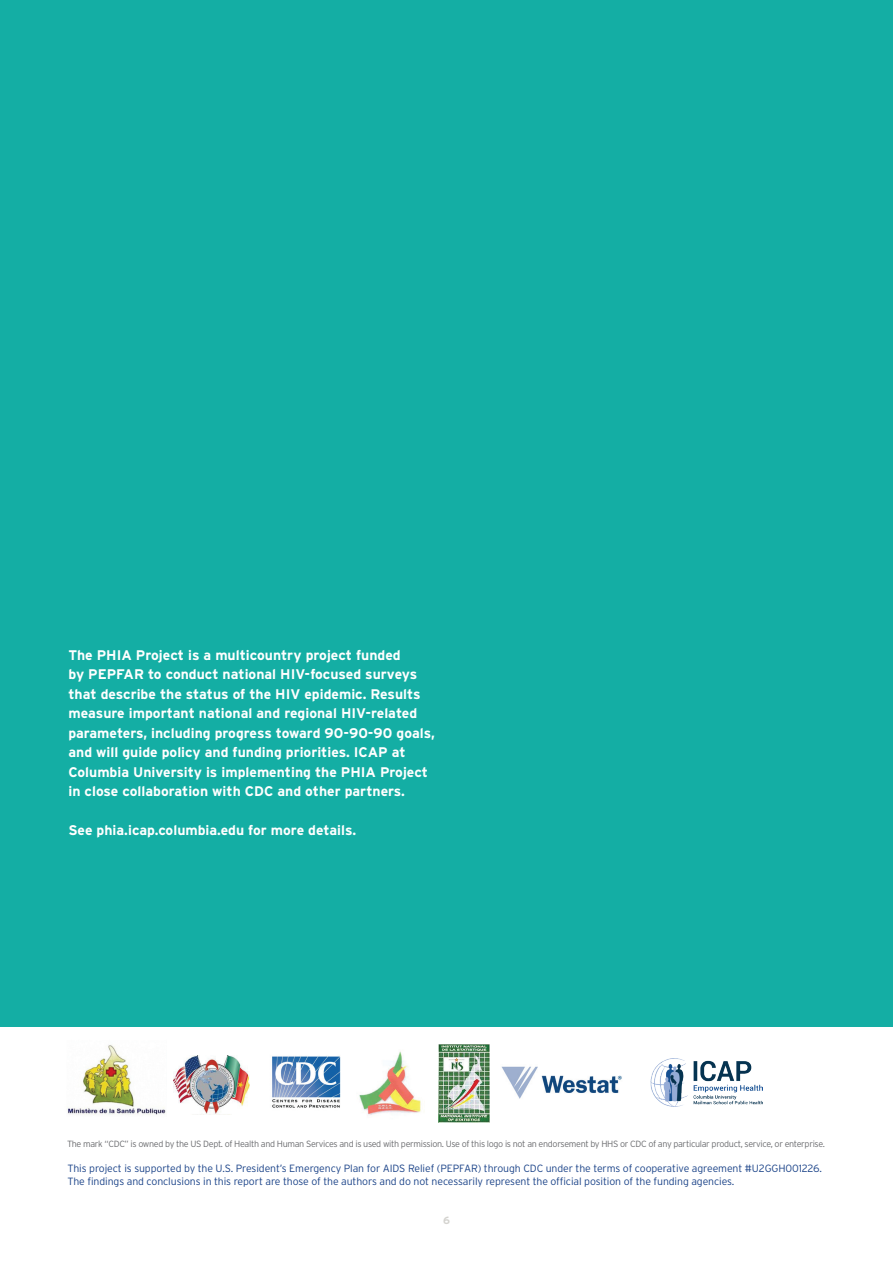
<style>
.page{position:relative;width:893px;height:1263px;background:#fff}
.page>*{position:absolute;margin:0;border:0;box-sizing:border-box;transform-origin:0 0}
.t1{font:700 13.95px/19.5px "Interstate";color:#fff}
.t2{font:300 10.5px/13.5px "Interstate";letter-spacing:-.01em;color:#1c4489}
.t3{font:700 10.5px "Interstate";color:#d4d3cf}
.t4{font:300 9px "Interstate";letter-spacing:-.035em;color:#6c6d70}
</style>
<div class="page">
<div style="left:0;top:0;width:893px;height:1026px;background:#14aea4"></div>
<img style="left:67px;top:1045px;width:99px;height:70px">
<img style="left:359px;top:1051px;width:62px;height:64px">
<img style="left:272px;top:1056px;width:69px;height:52px">
<img style="left:438px;top:1044px;width:51px;height:79px">
<img style="left:173px;top:1056px;width:76px;height:58px">
<img style="left:650px;top:1058px;width:112px;height:48px">
<img style="left:501px;top:1066px;width:121px;height:33px">
<p class="t1" style="left:68px;top:645px;width:368px">The PHIA Project is a multicountry project funded<br>by PEPFAR to conduct national HIV-focused surveys that describe the status of the HIV epidemic. Results measure important national and regional HIV-related parameters, including progress toward 90-90-90 goals, and will guide policy and funding priorities. ICAP at Columbia University is implementing the PHIA Project in close collaboration with CDC and other partners.</p>
<p class="t1" style="left:68px;top:820px;width:289px">See phia.icap.columbia.edu for more details.</p>
<p class="t4" style="left:67px;top:1139px;width:759px">The mark “CDC” is owned by the US Dept. of Health and Human Services and is used with permission. Use of this logo is not an endorsement by HHS or CDC of any particular product, service, or enterprise.</p>
<p class="t2" style="left:68px;top:1161px;width:756px">This project is supported by the U.S. President’s Emergency Plan for AIDS Relief (PEPFAR) through CDC under the terms of cooperative agreement #U2GGH001226.<br>The findings and conclusions in this report are those of the authors and do not necessarily represent the official position of the funding agencies.</p>
<p class="t3" style="left:443px;top:1214px;width:8px">6</p>
</div>
